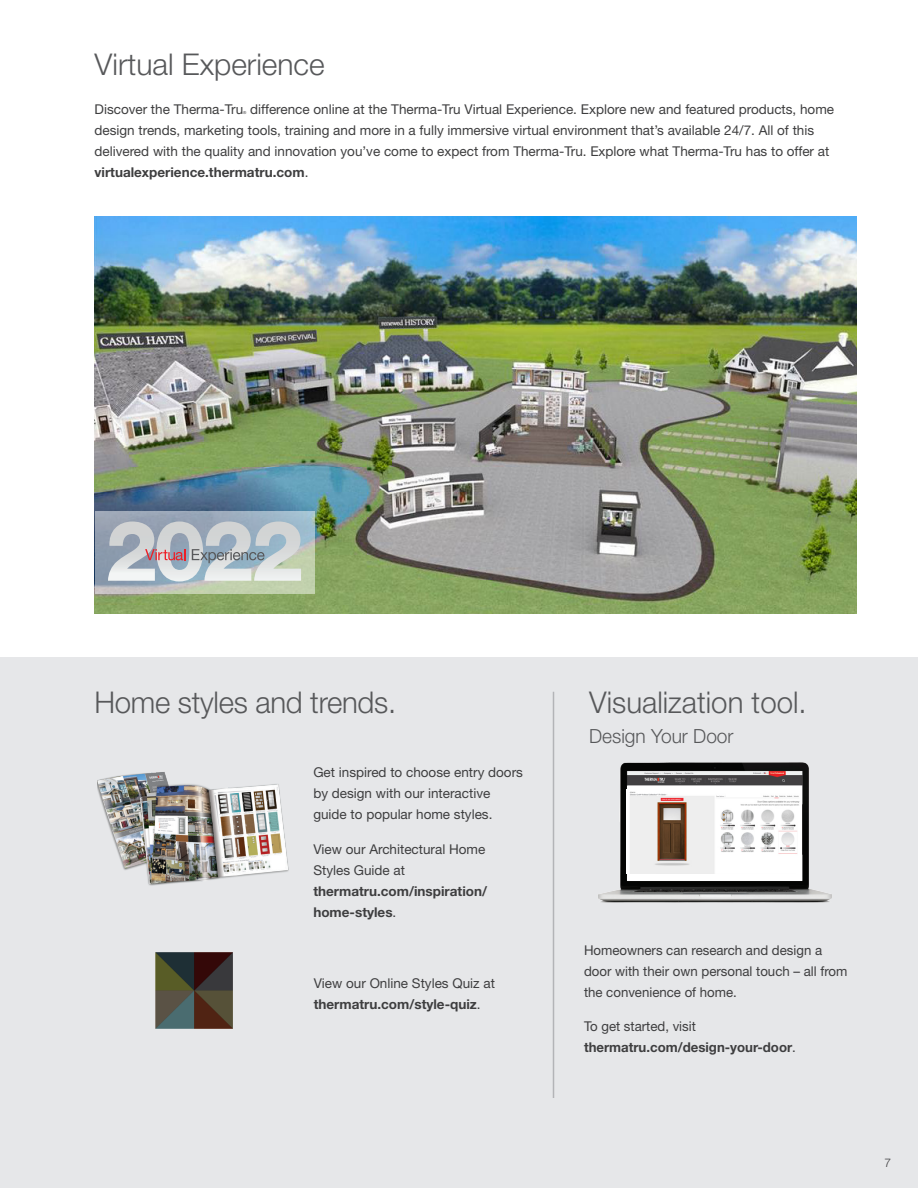
<style>
.page{position:relative;width:918px;height:1188px;background:#fff}
.page>*{position:absolute;margin:0;border:0;box-sizing:border-box;transform-origin:0 0}
.Subhead_12pt___Gray{font:300 30px "Helvetica Neue LT Std";color:#57585a}
.t1{font:300 19.5px "Helvetica Neue LT Std";color:#57585a}
.t2{font:13.5px/21px "Helvetica Neue LT Std";color:#3e3e3f}
.t3{font:700 13.5px/21px "Helvetica Neue LT Std";color:#3e3e3f}
.t4{font:300 12px "Helvetica Neue LT Std";color:#3e3e3f}
.t5{font:4.05px "Helvetica Neue LT Std";color:#3e3e3f}
.s1{font-weight:700}
.s2{font-weight:400}
</style>
<div class="page">
<img style="left:95px;top:217px;width:762px;height:396px">
<div style="left:1px;top:657px;width:917px;height:531px;background:#e6e7e9"></div>
<img style="left:625px;top:762px;width:43px;height:1px">
<div style="left:627px;top:786px;width:174px;height:94px;background:#fff"></div>
<img style="left:629px;top:791px;width:171px;height:83px">
<img style="left:98px;top:772px;width:191px;height:114px">
<hr style="left:553px;top:692px;width:1px;height:406px;background:#808285">
<img style="left:156px;top:952px;width:76px;height:77px">
<svg style="left:95px;top:512px;width:219px;height:82px;background:#aab8b7"></svg>
<svg style="left:108px;top:522px;width:193px;height:59px;background:#bec4ca"></svg>
<p class="Subhead_12pt___Gray" style="left:94px;top:46px;width:232px">Virtual Experience</p>
<p class="t2" style="left:94px;top:99px;width:741px;text-indent:156px">difference online at the Therma-Tru Virtual Experience. Explore new and featured products, home design trends, marketing tools, training and more in a fully immersive virtual environment that’s available 24/7. All of this delivered with the quality and innovation you’ve come to expect from Therma-Tru. Explore what Therma-Tru has to offer at <span class="s1">virtualexperience.thermatru.com</span>.</p>
<p class="t2" style="left:94px;top:99px;width:150px">Discover the Therma-Tru</p>
<p class="t5" style="left:243px;top:110px;width:5px">®</p>
<p class="Subhead_12pt___Gray" style="left:94px;top:684px;width:303px">Home styles and trends.</p>
<p class="t2" style="left:313px;top:762px;width:211px">Get inspired to choose entry doors by design with our interactive guide to popular home styles.</p>
<p class="t2" style="left:313px;top:838px;width:174px">View our Architectural Home<br>Styles Guide at</p>
<p class="t3" style="left:313px;top:880px;width:175px">thermatru.com/inspiration/ home-styles<span class="s2">.</span></p>
<p class="t2" style="left:314px;top:972px;width:183px">View our Online Styles Quiz at</p>
<p class="t3" style="left:314px;top:993px;width:168px">thermatru.com/style-quiz<span class="s2">.</span></p>
<p class="Subhead_12pt___Gray" style="left:589px;top:684px;width:219px">Visualization tool.</p>
<p class="t1" style="left:589px;top:724px;width:146px">Design Your Door</p>
<p class="t2" style="left:584px;top:939px;width:265px">Homeowners can research and design a door with their own personal touch – all from the convenience of home.</p>
<p class="t3" style="left:584px;top:1016px;width:213px"><span class="s2">To get started, visit </span>thermatru.com/design-your-door<span class="s2">.</span></p>
<p class="t4" style="left:884px;top:1155px;width:8px">7</p>
</div>
